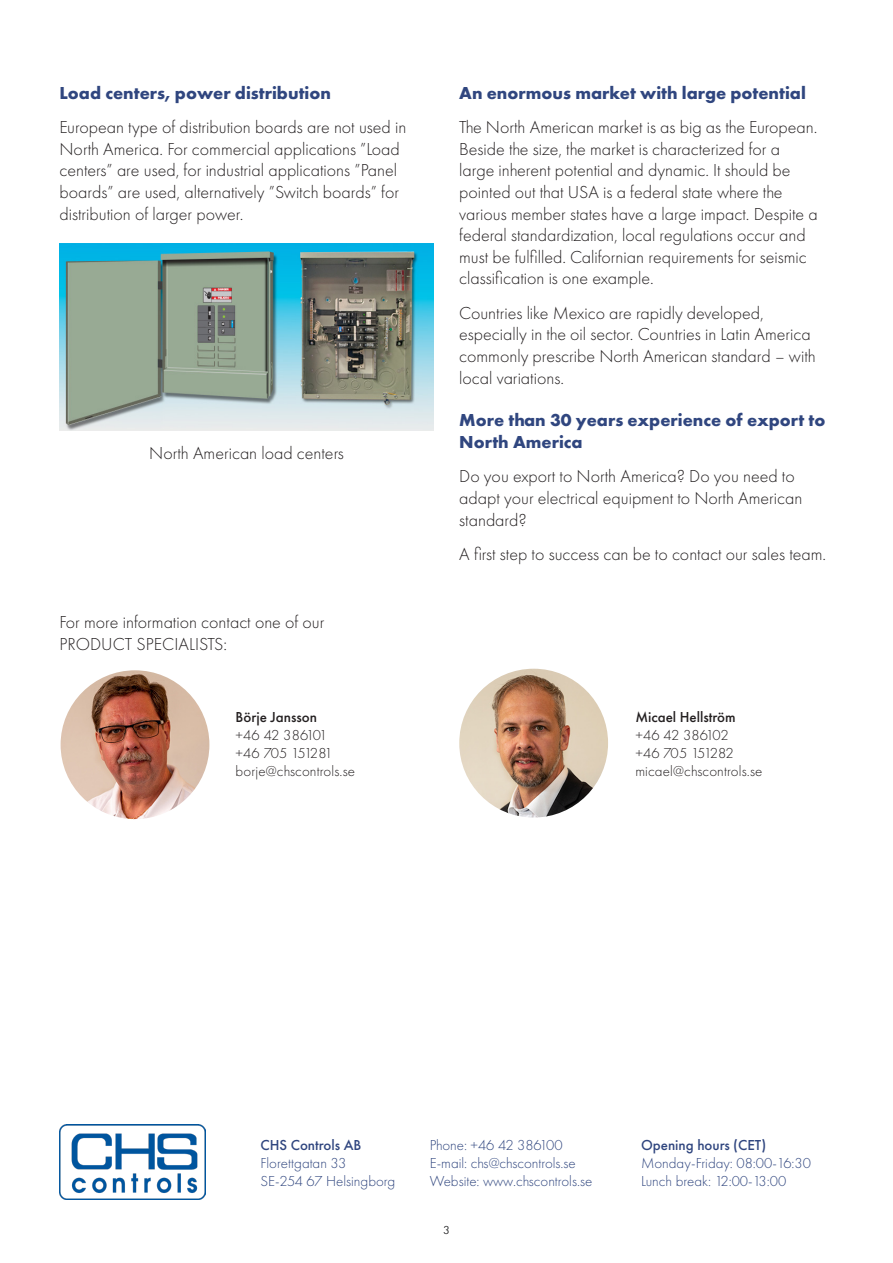
<style>
.page{position:relative;width:893px;height:1263px;background:#fff}
.page>*{position:absolute;margin:0;border:0;box-sizing:border-box;transform-origin:0 0}
.t1{font:300 18px/21.6px "Futura PT";color:#231f20}
.t2{font:700 18px/21.6px "Futura PT";color:#30467f}
.t3{font:300 15px/18px "Futura PT";color:#30467f}
.t4{font:300 15px/18px "Futura PT";letter-spacing:.01em;color:#231f20}
.t5{font:300 12px "Futura PT";color:#3e3e3f}
.s1{font-weight:500}
</style>
<div class="page">
<img style="left:60px;top:1125px;width:145px;height:74px">
<img style="left:459px;top:669px;width:149px;height:148px;border-radius:74px">
<img style="left:61px;top:670px;width:148px;height:149px;border-radius:74px">
<img style="left:60px;top:243px;width:373px;height:187px">
<p class="t2" style="left:60px;top:82px;width:273px">Load centers, power distribution</p>
<p class="t1" style="left:60px;top:116px;width:348px">European type of distribution boards are not used in North America. For commercial applications ”Load centers” are used, for industrial applications ”Panel boards” are used, alternatively ”Switch boards” for distribution of larger power.</p>
<p class="t1" style="left:149px;top:442px;width:196px">North American load centers</p>
<p class="t1" style="left:60px;top:611px;width:266px">For more information contact one of our<br>PRODUCT SPECIALISTS:</p>
<p class="t2" style="left:459px;top:82px;width:348px">An enormous market with large potential</p>
<p class="t1" style="left:459px;top:116px;width:360px">The North American market is as big as the European.<br>Beside the size, the market is characterized for a large inherent potential and dynamic. It should be pointed out that USA is a federal state where the various member states have a large impact. Despite a federal standardization, local regulations occur and must be fulfilled. Californian requirements for seismic classification is one example.</p>
<p class="t1" style="left:459px;top:302px;width:358px">Countries like Mexico are rapidly developed, especially in the oil sector. Countries in Latin America commonly prescribe North American standard – with local variations.</p>
<p class="t2" style="left:459px;top:409px;width:368px">More than 30 years experience of export to<br>North America</p>
<p class="t1" style="left:459px;top:466px;width:345px">Do you export to North America? Do you need to adapt your electrical equipment to North American standard?</p>
<p class="t1" style="left:459px;top:543px;width:368px">A first step to success can be to contact our sales team.</p>
<p class="t4" style="left:236px;top:708px;width:121px"><span class="s1">Börje Jansson<br></span>+46 42 386101 +46 705 151281 borje@chscontrols.se</p>
<p class="t4" style="left:635px;top:708px;width:129px"><span class="s1">Micael Hellström </span>+46 42 386102<br>+46 705 151282 micael@chscontrols.se</p>
<p class="t3" style="left:260px;top:1136px;width:137px"><span class="s1">CHS Controls AB<br></span>Florettgatan 33<br>SE-254 67 Helsingborg</p>
<p class="t3" style="left:430px;top:1136px;width:164px">Phone: +46 42 386100<br>E-mail: chs@chscontrols.se<br>Website: www.chscontrols.se</p>
<p class="t3" style="left:641px;top:1136px;width:172px"><span class="s1">Opening hours (CET)<br></span>Monday-Friday: 08:00-16:30<br>Lunch break: 12:00-13:00</p>
<p class="t5" style="left:443px;top:1223px;width:8px">3</p>
</div>
